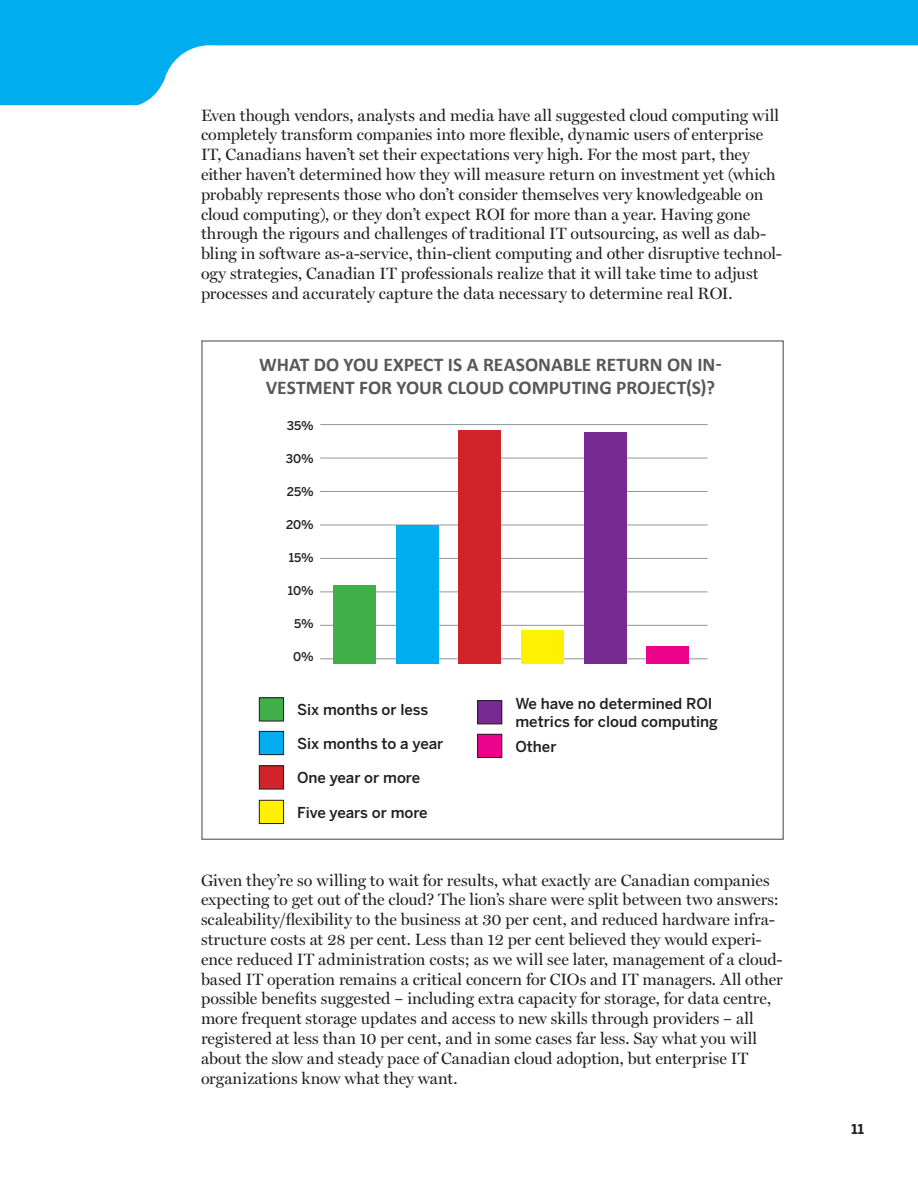
<style>
.page{position:relative;width:918px;height:1188px;background:#fff}
.page>*{position:absolute;margin:0;border:0;box-sizing:border-box;transform-origin:0 0}
.chart_head{font:700 19.5px/22.5px "Calibri";color:#57585a;text-align:center}
.t1{font:16.5px/19.8px "Miller Display";color:#231f20}
.t2{font:500 15px/18px "Benton Sans";color:#231f20}
.t3{font:700 13.5px "Benton Sans";color:#231f20}
.chart_body{font:500 12px "Benton Sans";color:#231f20}
</style>
<div class="page">
<svg style="left:0;top:0;width:918px;height:105px;fill:#00aeef"></svg>
<div style="left:478px;top:701px;width:24px;height:23px;background:#772a91"></div>
<div style="left:477px;top:700px;width:25px;height:24px;border:1px solid #231f20"></div>
<div style="left:478px;top:734px;width:24px;height:24px;background:#ed028c"></div>
<div style="left:477px;top:734px;width:25px;height:24px;border:1px solid #231f20"></div>
<div style="left:259px;top:698px;width:25px;height:23px;background:#40ae49"></div>
<div style="left:259px;top:697px;width:25px;height:24px;border:1px solid #231f20"></div>
<div style="left:259px;top:731px;width:25px;height:24px;background:#00aeef"></div>
<div style="left:259px;top:731px;width:25px;height:24px;border:1px solid #231f20"></div>
<div style="left:259px;top:800px;width:25px;height:24px;background:#fff101"></div>
<div style="left:259px;top:800px;width:25px;height:24px;border:1px solid #231f20"></div>
<div style="left:259px;top:766px;width:25px;height:23px;background:#d1232a"></div>
<div style="left:259px;top:765px;width:25px;height:24px;border:1px solid #231f20"></div>
<hr style="left:320px;top:424px;width:388px;height:1px;background:#939598">
<hr style="left:320px;top:491px;width:388px;height:1px;background:#939598">
<hr style="left:320px;top:525px;width:388px;height:1px;background:#939598">
<hr style="left:320px;top:558px;width:388px;height:1px;background:#939598">
<hr style="left:320px;top:592px;width:388px;height:1px;background:#939598">
<hr style="left:320px;top:625px;width:388px;height:1px;background:#939598">
<hr style="left:320px;top:658px;width:388px;height:1px;background:#939598">
<hr style="left:320px;top:458px;width:388px;height:1px;background:#939598">
<div style="left:333px;top:585px;width:43px;height:79px;background:#40ae49"></div>
<div style="left:396px;top:525px;width:42px;height:139px;background:#00aeef"></div>
<div style="left:459px;top:430px;width:42px;height:234px;background:#d1232a"></div>
<div style="left:521px;top:630px;width:43px;height:34px;background:#fff101"></div>
<div style="left:584px;top:432px;width:42px;height:232px;background:#772a91"></div>
<div style="left:647px;top:646px;width:42px;height:18px;background:#ed028c"></div>
<p class="t1" style="left:201px;top:105px;width:583px">Even though vendors, analysts and media have all suggested cloud computing will completely transform companies into more flexible, dynamic users of enterprise IT, Canadians haven’t set their expectations very high. For the most part, they either haven’t determined how they will measure return on investment yet (which probably represents those who don’t consider themselves very knowledgeable on cloud computing), or they don’t expect ROI for more than a year. Having gone through the rigours and challenges of traditional IT outsourcing, as well as dab&shy;bling in software as-a-service, thin-client computing and other disruptive technol&shy;ogy strategies, Canadian IT professionals realize that it will take time to adjust processes and accurately capture the data necessary to determine real ROI.</p>
<p class="chart_head" style="left:259px;top:353px;width:464px">WHAT DO YOU EXPECT IS A REASONABLE RETURN ON IN-<br>VESTMENT FOR YOUR CLOUD COMPUTING PROJECT(S)?</p>
<p class="chart_body" style="left:287px;top:419px;width:29px">35%</p>
<p class="chart_body" style="left:286px;top:452px;width:30px">30%</p>
<p class="chart_body" style="left:287px;top:485px;width:29px">25%</p>
<p class="chart_body" style="left:286px;top:518px;width:29px">20%</p>
<p class="chart_body" style="left:289px;top:551px;width:27px">15%</p>
<p class="chart_body" style="left:288px;top:584px;width:28px">10%</p>
<p class="chart_body" style="left:294px;top:617px;width:21px">5%</p>
<p class="chart_body" style="left:293px;top:650px;width:22px">0%</p>
<p class="t2" style="left:297px;top:701px;width:133px">Six months or less</p>
<p class="t2" style="left:297px;top:734px;width:148px">Six months to a year</p>
<p class="t2" style="left:297px;top:769px;width:125px">One year or more</p>
<p class="t2" style="left:297px;top:803px;width:132px">Five years or more</p>
<p class="t2" style="left:515px;top:695px;width:204px">We have no determined ROI metrics for cloud computing</p>
<p class="t2" style="left:515px;top:737px;width:43px">Other</p>
<p class="t1" style="left:201px;top:870px;width:583px">Given they’re so willing to wait for results, what exactly are Canadian companies expecting to get out of the cloud? The lion’s share were split between two answers: scaleability/flexibility to the business at 30 per cent, and reduced hardware infra&shy;structure costs at 28 per cent. Less than 12 per cent believed they would experi&shy;ence reduced IT administration costs; as we will see later, management of a cloud&shy;based IT operation remains a critical concern for CIOs and IT managers. All other possible benefits suggested – including extra capacity for storage, for data centre, more frequent storage updates and access to new skills through providers – all registered at less than 10 per cent, and in some cases far less. Say what you will about the slow and steady pace of Canadian cloud adoption, but enterprise IT organizations know what they want.</p>
<p class="t3" style="left:852px;top:1121px;width:14px">11</p>
</div>
